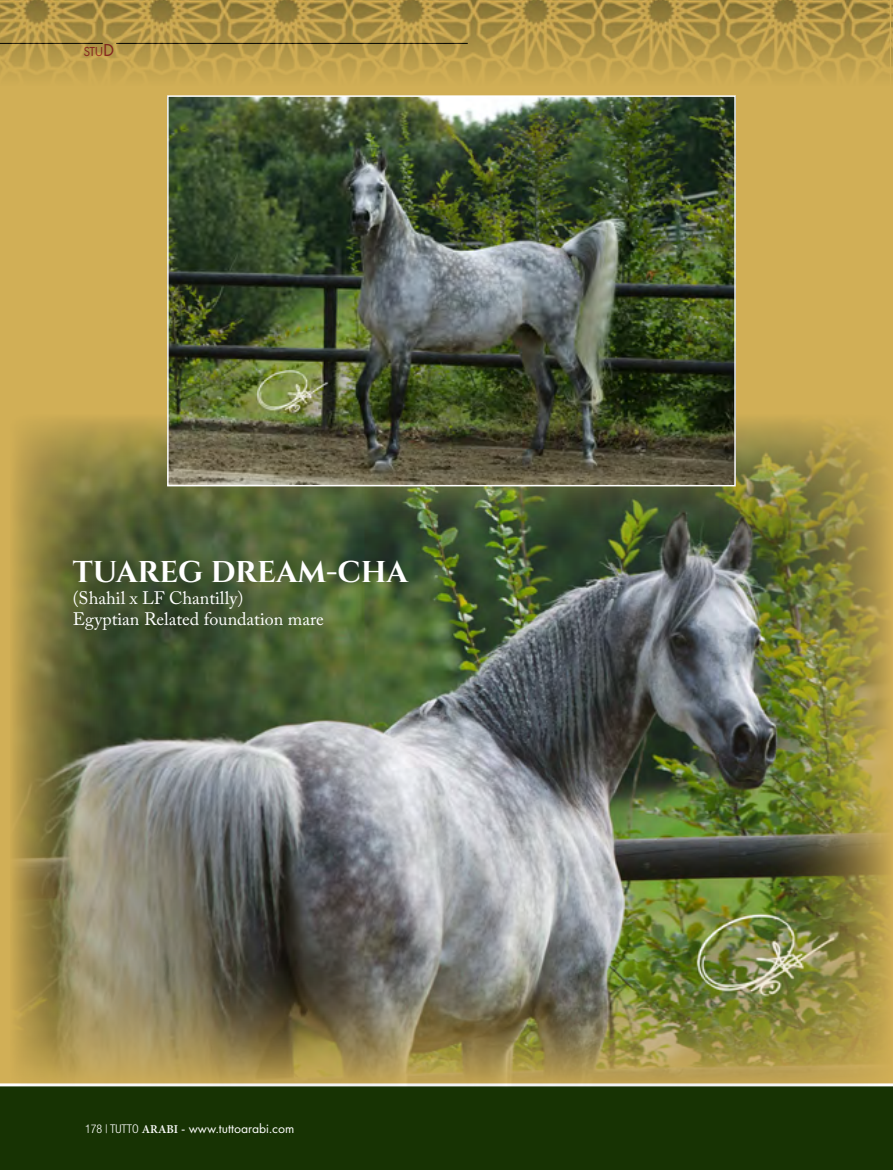
<style>
.page{position:relative;width:893px;height:1170px;background:#fff}
.page>*{position:absolute;margin:0;border:0;box-sizing:border-box;transform-origin:0 0}
.t1{font:700 30px "Cinzel";letter-spacing:-.005em;color:#fff}
.t2{font:18px/21.6px "Adobe Caslon Pro";color:#fff}
.t3{font:13.5px "Futura PT";color:#fff}
.t4{font:13.5px "Futura PT";color:#9c2724}
.s1{font-size:18px}
.s2{font-family:"Helvetica Neue LT Std";font-weight:300;font-stretch:condensed;font-size:12px}
.s3{font-family:"Minion Pro";font-weight:600;font-size:12px}
</style>
<div class="page">
<div style="left:0;top:0;width:893px;height:1169px;background:#d1af56"></div>
<div style="left:0;top:1084px;width:893px;height:85px;background:#173303"></div>
<img style="left:10px;top:418px;width:883px;height:669px">
<img style="left:0;top:0;width:890px;height:76px">
<hr style="left:891px;top:0;width:2px;height:129px;background:#fff">
<img style="left:170px;top:98px;width:563px;height:385px">
<div style="left:167px;top:95px;width:569px;height:391px;border:2px solid #fff"></div>
<p class="t4" style="left:83px;top:44px;width:33px">STU<span class="s1">D</span></p>
<h1 class="t1" style="left:73px;top:553px;width:337px">TUAREG DREAM-CHA</h1>
<p class="t2" style="left:73px;top:586px;width:252px">(Shahil x LF Chantilly)<br>Egyptian Related foundation mare</p>
<p class="t3" style="left:85px;top:1119px;width:211px"><span class="s2">178 | TUTTO</span> <span class="s3">ARABI</span> - www.tuttoarabi.com</p>
</div>
